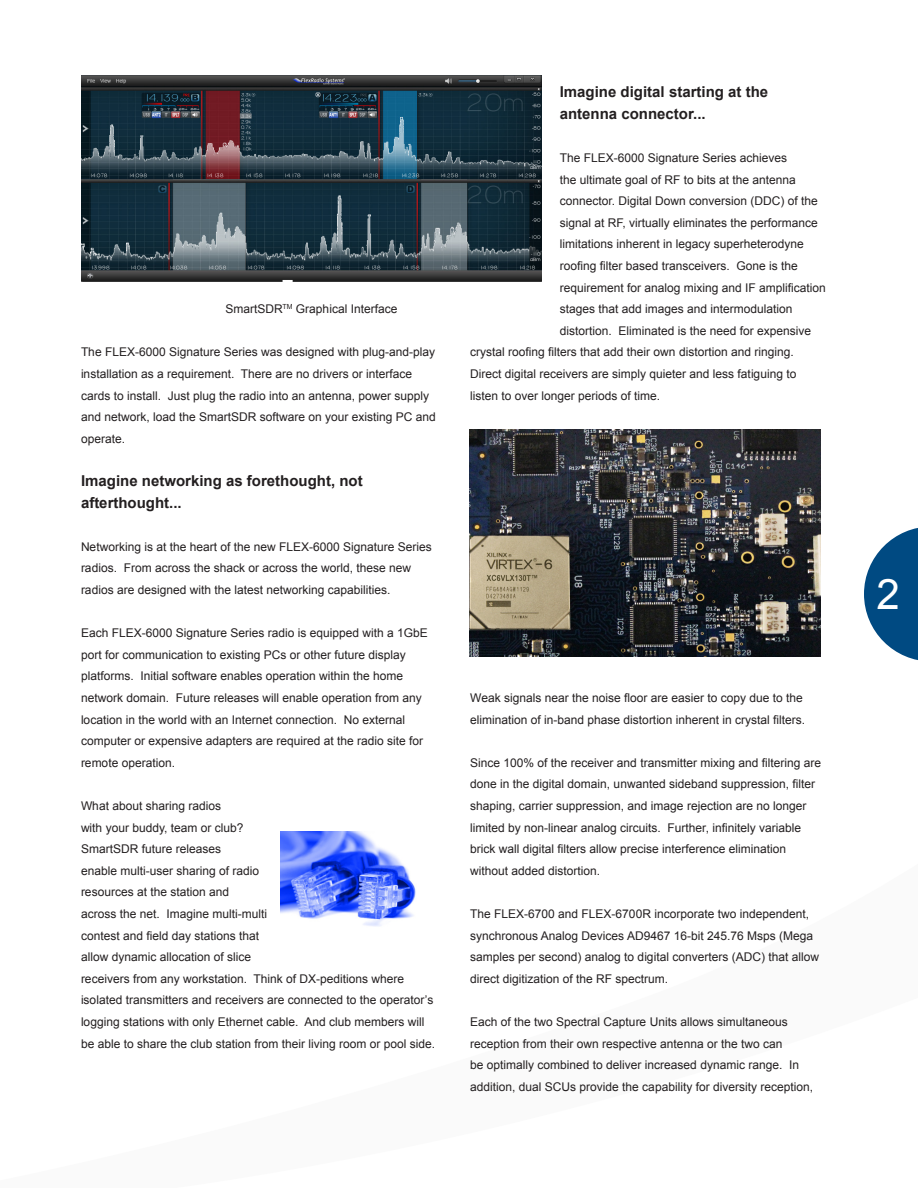
<style>
.page{position:relative;width:918px;height:1188px;background:#fff}
.page>*{position:absolute;margin:0;border:0;box-sizing:border-box;transform-origin:0 0}
.t1{font:42px "Arial";color:#fff}
.Heading{font:700 15px/21.6px "Arial";color:#231f20}
.Body_Copy{font:12px/21.6px "Arial";color:#231f20}
.Color_under_text{font:12px "Arial";color:#231f20}
</style>
<div class="page">
<img style="left:281px;top:832px;width:135px;height:94px">
<img style="left:469px;top:429px;width:351px;height:228px">
<img style="left:81px;top:76px;width:461px;height:206px">
<div style="left:283px;top:280px;width:10px;height:37px;background:#fff"></div>
<svg style="left:864px;top:528px;width:54px;height:132px"></svg>
<p class="Color_under_text" style="left:225px;top:301px;width:173px">SmartSDR<sup>TM</sup> Graphical Interface</p>
<p class="Body_Copy" style="left:81px;top:342px;width:356px">The FLEX-6000 Signature Series was designed with plug-and-play installation as a requirement. There are no drivers or interface cards to install. Just plug the radio into an antenna, power supply and network, load the SmartSDR software on your existing PC and operate.</p>
<p class="Heading" style="left:81px;top:470px;width:283px">Imagine networking as forethought, not afterthought...</p>
<p class="Body_Copy" style="left:81px;top:536px;width:352px">Networking is at the heart of the new FLEX-6000 Signature Series radios. From across the shack or across the world, these new radios are designed with the latest networking capabilities.</p>
<p class="Body_Copy" style="left:81px;top:622px;width:348px">Each FLEX-6000 Signature Series radio is equipped with a 1GbE port for communication to existing PCs or other future display platforms. Initial software enables operation within the home network domain. Future releases will enable operation from any location in the world with an Internet connection. No external computer or expensive adapters are required at the radio site for remote operation.</p>
<p class="Body_Copy" style="left:81px;top:795px;width:356px">What about sharing radios<br>with your buddy, team or club?<br>SmartSDR future releases<br>enable multi-user sharing of radio<br>resources at the station and<br>across the net. Imagine multi-multi<br>contest and field day stations that<br>allow dynamic allocation of slice<br>receivers from any workstation. Think of DX-peditions where isolated transmitters and receivers are connected to the operator’s logging stations with only Ethernet cable. And club members will be able to share the club station from their living room or pool side.</p>
<p class="Heading" style="left:560px;top:82px;width:210px">Imagine digital starting at the antenna connector...</p>
<p class="Body_Copy" style="left:560px;top:147px;width:229px">The FLEX-6000 Signature Series achieves</p>
<p class="Body_Copy" style="left:560px;top:169px;width:238px">the ultimate goal of RF to bits at the antenna</p>
<p class="Body_Copy" style="left:560px;top:190px;width:260px">connector. Digital Down conversion (DDC) of the</p>
<p class="Body_Copy" style="left:560px;top:212px;width:260px">signal at RF, virtually eliminates the performance</p>
<p class="Body_Copy" style="left:560px;top:234px;width:246px">limitations inherent in legacy superheterodyne</p>
<p class="Body_Copy" style="left:560px;top:255px;width:240px">roofing filter based transceivers. Gone is the</p>
<p class="Body_Copy" style="left:560px;top:277px;width:268px">requirement for analog mixing and IF amplification</p>
<p class="Body_Copy" style="left:560px;top:298px;width:234px">stages that add images and intermodulation</p>
<p class="Body_Copy" style="left:560px;top:320px;width:253px">distortion. Eliminated is the need for expensive</p>
<p class="Body_Copy" style="left:470px;top:342px;width:325px">crystal roofing filters that add their own distortion and ringing.</p>
<p class="Body_Copy" style="left:470px;top:363px;width:328px">Direct digital receivers are simply quieter and less fatiguing to</p>
<p class="Body_Copy" style="left:470px;top:385px;width:192px">listen to over longer periods of time.</p>
<p class="Body_Copy" style="left:470px;top:687px;width:336px">Weak signals near the noise floor are easier to copy due to the elimination of in-band phase distortion inherent in crystal filters.</p>
<p class="Body_Copy" style="left:470px;top:752px;width:352px">Since 100% of the receiver and transmitter mixing and filtering are done in the digital domain, unwanted sideband suppression, filter shaping, carrier suppression, and image rejection are no longer limited by non-linear analog circuits. Further, infinitely variable brick wall digital filters allow precise interference elimination without added distortion.</p>
<p class="Body_Copy" style="left:470px;top:903px;width:350px">The FLEX-6700 and FLEX-6700R incorporate two independent, synchronous Analog Devices AD9467 16-bit 245.76 Msps (Mega samples per second) analog to digital converters (ADC) that allow direct digitization of the RF spectrum.</p>
<p class="Body_Copy" style="left:470px;top:1011px;width:344px">Each of the two Spectral Capture Units allows simultaneous reception from their own respective antenna or the two can<br>be optimally combined to deliver increased dynamic range. In addition, dual SCUs provide the capability for diversity reception,</p>
<p class="t1" style="left:876px;top:567px;width:25px">2</p>
</div>
